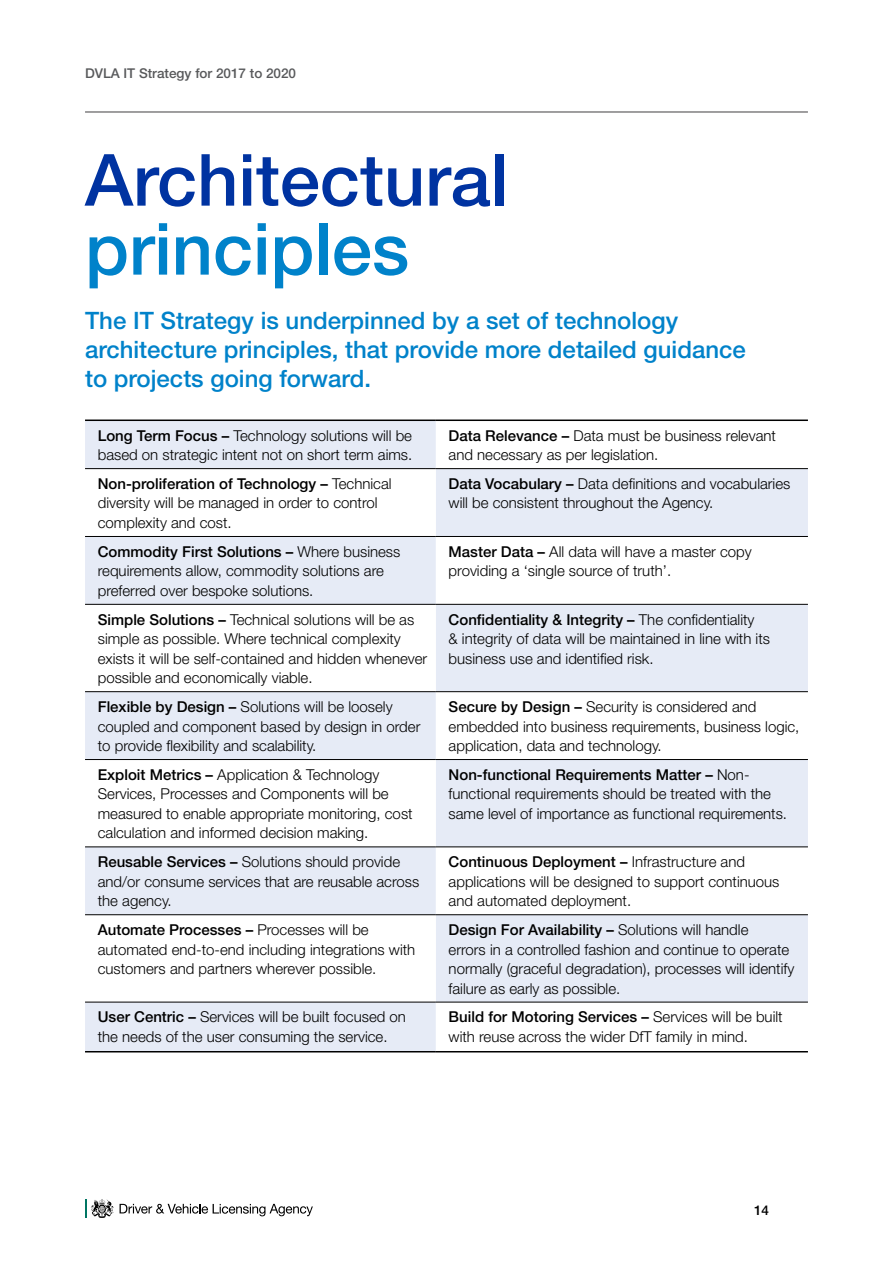
<style>
.page{position:relative;width:893px;height:1263px;background:#fff}
.page>*{position:absolute;margin:0;border:0;box-sizing:border-box;transform-origin:0 0}
.t1{font:500 72px "Helvetica Neue";color:#0033a1}
.t2{font:500 72px "Helvetica Neue";color:#0082ca}
.t3{font:500 24px/28.8px "Helvetica Neue";color:#0082ca}
.t4{font:300 15px/19.5px "Helvetica Neue";color:#000}
.t5{font:500 13.5px "Helvetica Neue";color:#58595b}
.t6{font:500 13.5px "Helvetica Neue";color:#000}
.s1{font-weight:500}
</style>
<div class="page">
<hr style="left:85px;top:112px;width:723px;height:1px;background:#414042">
<svg style="left:120px;top:1204px;width:193px;height:12px"></svg>
<svg style="left:85px;top:1199px;width:29px;height:18px"></svg>
<svg style="left:85px;top:421px;width:723px;height:630px;fill:#e6ebf6"></svg>
<hr style="left:85px;top:419px;width:351px;height:2px;background:#000">
<hr style="left:436px;top:419px;width:372px;height:2px;background:#000">
<hr style="left:85px;top:1051px;width:351px;height:1px;background:#000">
<hr style="left:436px;top:1051px;width:372px;height:1px;background:#000">
<hr style="left:85px;top:468px;width:351px;height:1px;background:#000">
<hr style="left:436px;top:468px;width:372px;height:1px;background:#000">
<hr style="left:85px;top:536px;width:351px;height:1px;background:#000">
<hr style="left:436px;top:536px;width:372px;height:1px;background:#000">
<hr style="left:85px;top:604px;width:351px;height:1px;background:#000">
<hr style="left:436px;top:604px;width:372px;height:1px;background:#000">
<hr style="left:85px;top:691px;width:351px;height:1px;background:#000">
<hr style="left:436px;top:691px;width:372px;height:1px;background:#000">
<hr style="left:85px;top:759px;width:351px;height:1px;background:#000">
<hr style="left:436px;top:759px;width:372px;height:1px;background:#000">
<hr style="left:85px;top:846px;width:351px;height:1px;background:#000">
<hr style="left:436px;top:846px;width:372px;height:1px;background:#000">
<hr style="left:85px;top:914px;width:351px;height:1px;background:#000">
<hr style="left:436px;top:914px;width:372px;height:1px;background:#000">
<hr style="left:85px;top:1002px;width:351px;height:1px;background:#000">
<hr style="left:436px;top:1002px;width:372px;height:1px;background:#000">
<p class="t5" style="left:85px;top:65px;width:213px">DVLA IT Strategy for 2017 to 2020</p>
<h1 class="t1" style="left:85px;top:137px;width:424px">Architectural</h1>
<h1 class="t2" style="left:85px;top:206px;width:326px">principles</h1>
<h2 class="t3" style="left:85px;top:306px;width:662px">The IT Strategy is underpinned by a set of technology architecture principles, that provide more detailed guidance to projects going forward.</h2>
<p class="t4" style="left:98px;top:425px;width:316px"><span class="s1">Long Term Focus –</span> Technology solutions will be based on strategic intent not on short term aims.</p>
<p class="t4" style="left:449px;top:425px;width:329px"><span class="s1">Data Relevance –</span> Data must be business relevant and necessary as per legislation.</p>
<p class="t4" style="left:98px;top:473px;width:295px"><span class="s1">Non-proliferation of Technology –</span> Technical diversity will be managed in order to control complexity and cost.</p>
<p class="t4" style="left:449px;top:473px;width:343px"><span class="s1">Data Vocabulary –</span> Data definitions and vocabularies will be consistent throughout the Agency.</p>
<p class="t4" style="left:98px;top:541px;width:304px"><span class="s1">Commodity First Solutions –</span> Where business requirements allow, commodity solutions are preferred over bespoke solutions.</p>
<p class="t4" style="left:449px;top:541px;width:305px"><span class="s1">Master Data –</span> All data will have a master copy providing a ‘single source of truth’.</p>
<p class="t4" style="left:98px;top:609px;width:331px"><span class="s1">Simple Solutions –</span> Technical solutions will be as simple as possible. Where technical complexity exists it will be self-contained and hidden whenever possible and economically viable.</p>
<p class="t4" style="left:449px;top:609px;width:323px"><span class="s1">Confidentiality &amp; Integrity –</span> The confidentiality<br>&amp; integrity of data will be maintained in line with its business use and identified risk.</p>
<p class="t4" style="left:98px;top:697px;width:324px"><span class="s1">Flexible by Design –</span> Solutions will be loosely coupled and component based by design in order to provide flexibility and scalability.</p>
<p class="t4" style="left:449px;top:697px;width:352px"><span class="s1">Secure by Design –</span> Security is considered and embedded into business requirements, business logic, application, data and technology.</p>
<p class="t4" style="left:98px;top:764px;width:316px"><span class="s1">Exploit Metrics –</span> Application &amp; Technology Services, Processes and Components will be measured to enable appropriate monitoring, cost calculation and informed decision making.</p>
<p class="t4" style="left:449px;top:764px;width:340px"><span class="s1">Non-functional Requirements Matter –</span> Non&shy;functional requirements should be treated with the same level of importance as functional requirements.</p>
<p class="t4" style="left:98px;top:852px;width:323px"><span class="s1">Reusable Services –</span> Solutions should provide and/or consume services that are reusable across the agency.</p>
<p class="t4" style="left:449px;top:852px;width:332px"><span class="s1">Continuous Deployment –</span> Infrastructure and applications will be designed to support continuous and automated deployment.</p>
<p class="t4" style="left:98px;top:920px;width:319px"><span class="s1">Automate Processes –</span> Processes will be automated end-to-end including integrations with customers and partners wherever possible.</p>
<p class="t4" style="left:449px;top:920px;width:347px"><span class="s1">Design For Availability –</span> Solutions will handle<br>errors in a controlled fashion and continue to operate normally (graceful degradation), processes will identify failure as early as possible.</p>
<p class="t4" style="left:98px;top:1007px;width:310px"><span class="s1">User Centric –</span> Services will be built focused on the needs of the user consuming the service.</p>
<p class="t4" style="left:449px;top:1007px;width:336px"><span class="s1">Build for Motoring Services –</span> Services will be built with reuse across the wider DfT family in mind.</p>
<p class="t6" style="left:754px;top:1202px;width:17px">14</p>
</div>
